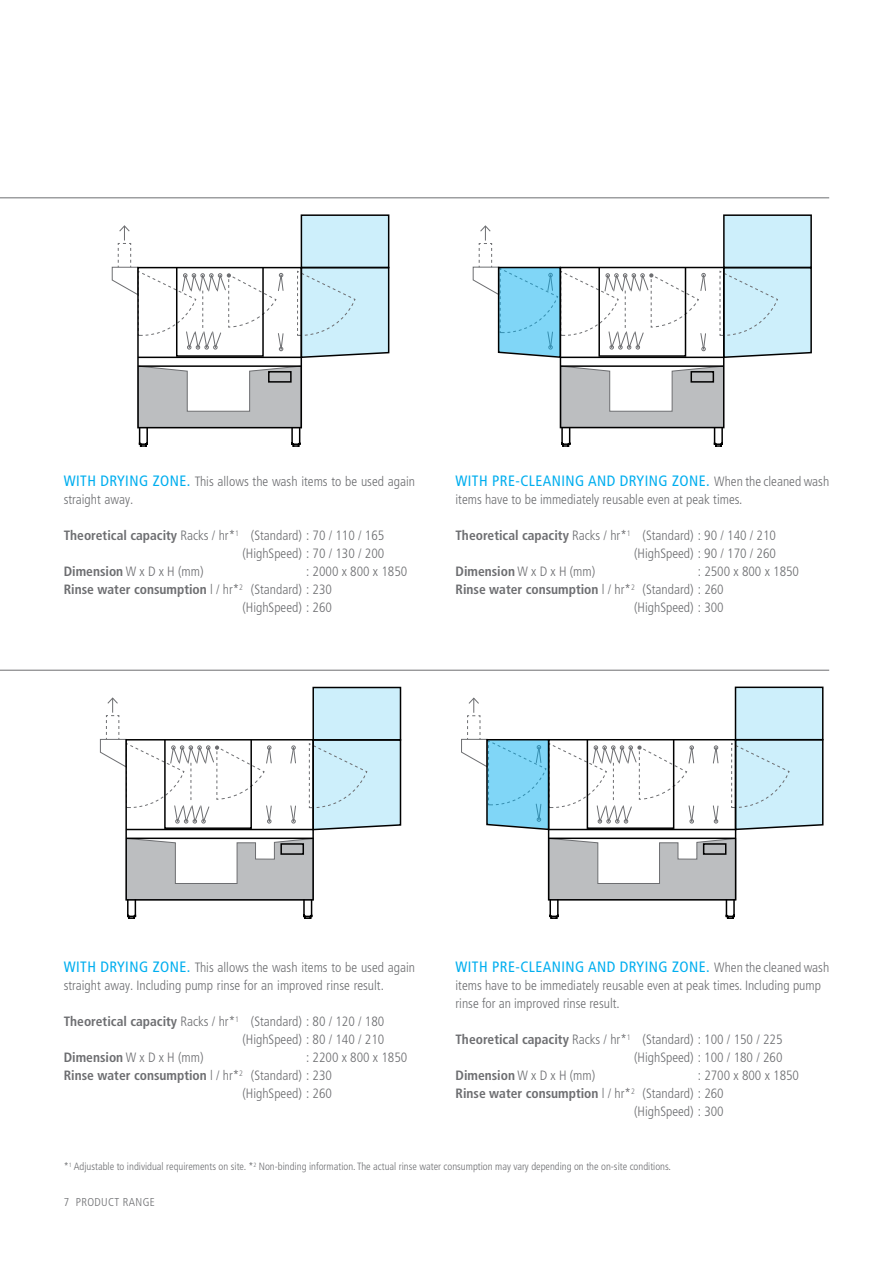
<style>
.page{position:relative;width:893px;height:1263px;background:#fff}
.page>*{position:absolute;margin:0;border:0;box-sizing:border-box;transform-origin:0 0}
.t1{font:condensed 15px "Frutiger LT Pro";letter-spacing:.03em;color:#00aeef}
.t2{font:300 condensed 13.5px/18px "Frutiger LT Pro";color:#6d6e71}
.t3{font:700 condensed 13.5px "Frutiger LT Pro";color:#6d6e71}
.t4{font:300 condensed 11.4px "Frutiger LT Pro";letter-spacing:.03em;color:#6d6e71}
.t5{font:300 condensed 10.5px "Frutiger LT Pro";color:#6d6e71}
.s1{font-weight:400;font-size:15px;color:#00aeef}
.s2{font-weight:700}
.s3{font-weight:300}
.s4{font-weight:300;font-size:13.5px;color:#6d6e71}
</style>
<div class="page">
<hr style="left:0;top:670px;width:829px;height:1px;background:#6d6e71">
<hr style="left:0;top:198px;width:829px;height:1px;background:#6d6e71">
<div style="left:176px;top:267px;width:88px;height:90px;border:2px solid #000"></div>
<hr style="left:138px;top:357px;width:164px;height:1px;background:#000">
<svg style="left:138px;top:365px;width:164px;height:82px"></svg>
<hr style="left:138px;top:365px;width:163px;height:2px;background:#000">
<svg style="left:111px;top:225px;width:173px;height:126px"></svg>
<svg style="left:297px;top:215px;width:93px;height:144px;background:#c9e7f2"></svg>
<div style="left:301px;top:214px;width:88px;height:54px;border:2px solid #000"></div>
<hr style="left:560px;top:357px;width:164px;height:1px;background:#000">
<svg style="left:560px;top:365px;width:164px;height:82px"></svg>
<hr style="left:561px;top:365px;width:162px;height:2px;background:#000">
<svg style="left:719px;top:217px;width:93px;height:142px;background:#cdebf6"></svg>
<div style="left:723px;top:214px;width:89px;height:54px;border:2px solid #000"></div>
<svg style="left:472px;top:225px;width:234px;height:134px"></svg>
<div style="left:164px;top:739px;width:88px;height:90px;border:2px solid #000"></div>
<hr style="left:126px;top:829px;width:188px;height:1px;background:#000">
<svg style="left:126px;top:837px;width:188px;height:82px"></svg>
<hr style="left:126px;top:837px;width:187px;height:2px;background:#000">
<svg style="left:100px;top:697px;width:172px;height:126px"></svg>
<svg style="left:290px;top:805px;width:6px;height:18px"></svg>
<svg style="left:290px;top:745px;width:6px;height:19px"></svg>
<svg style="left:309px;top:688px;width:93px;height:143px;background:#c4e2ed"></svg>
<div style="left:312px;top:687px;width:89px;height:54px;border:2px solid #000"></div>
<hr style="left:549px;top:829px;width:187px;height:1px;background:#000">
<svg style="left:548px;top:837px;width:188px;height:82px"></svg>
<hr style="left:549px;top:837px;width:187px;height:2px;background:#000">
<svg style="left:713px;top:805px;width:6px;height:18px"></svg>
<svg style="left:713px;top:745px;width:6px;height:19px"></svg>
<svg style="left:461px;top:697px;width:233px;height:134px"></svg>
<svg style="left:731px;top:687px;width:93px;height:144px;background:#c6e4ef"></svg>
<div style="left:735px;top:686px;width:88px;height:54px;border:2px solid #000"></div>
<p class="t2" style="left:64px;top:472px;width:353px"><span class="s1">WITH DRYING ZONE.</span> This allows the wash items to be used again straight away.</p>
<p class="t2" style="left:64px;top:526px;width:322px"><span class="s2">Theoretical capacity</span> Racks / hr*<sup>1</sup> (Standard) : 70 / 110 / 165</p>
<p class="t2" style="left:242px;top:544px;width:143px">(HighSpeed) : 70 / 130 / 200</p>
<p class="t3" style="left:64px;top:563px;width:141px">Dimension <span class="s3">W x D x H (mm)</span></p>
<p class="t2" style="left:306px;top:562px;width:103px">: 2000 x 800 x 1850</p>
<p class="t3" style="left:64px;top:581px;width:270px">Rinse water consumption <span class="s3">l / hr*</span><sup>2</sup> <span class="s3">(Standard) : 230</span></p>
<p class="t2" style="left:242px;top:598px;width:91px">(HighSpeed) : 260</p>
<p class="t1" style="left:455px;top:472px;width:375px">WITH PRE-CLEANING AND DRYING ZONE. <span class="s4">When the cleaned wash</span></p>
<p class="t2" style="left:455px;top:490px;width:288px">items have to be immediately reusable even at peak times.</p>
<p class="t2" style="left:455px;top:526px;width:322px"><span class="s2">Theoretical capacity</span> Racks / hr*<sup>1</sup> (Standard) : 90 / 140 / 210</p>
<p class="t2" style="left:634px;top:544px;width:143px">(HighSpeed) : 90 / 170 / 260</p>
<p class="t3" style="left:455px;top:563px;width:141px">Dimension <span class="s3">W x D x H (mm)</span></p>
<p class="t2" style="left:698px;top:562px;width:103px">: 2500 x 800 x 1850</p>
<p class="t3" style="left:455px;top:581px;width:270px">Rinse water consumption <span class="s3">l / hr*</span><sup>2</sup> <span class="s3">(Standard) : 260</span></p>
<p class="t2" style="left:634px;top:598px;width:91px">(HighSpeed) : 300</p>
<p class="t2" style="left:64px;top:958px;width:353px"><span class="s1">WITH DRYING ZONE.</span> This allows the wash items to be used again straight away. Including pump rinse for an improved rinse result.</p>
<p class="t2" style="left:64px;top:1012px;width:322px"><span class="s2">Theoretical capacity</span> Racks / hr*<sup>1</sup> (Standard) : 80 / 120 / 180</p>
<p class="t2" style="left:242px;top:1030px;width:143px">(HighSpeed) : 80 / 140 / 210</p>
<p class="t3" style="left:64px;top:1049px;width:141px">Dimension <span class="s3">W x D x H (mm)</span></p>
<p class="t2" style="left:306px;top:1048px;width:103px">: 2200 x 800 x 1850</p>
<p class="t3" style="left:64px;top:1067px;width:270px">Rinse water consumption <span class="s3">l / hr*</span><sup>2</sup> <span class="s3">(Standard) : 230</span></p>
<p class="t2" style="left:242px;top:1084px;width:91px">(HighSpeed) : 260</p>
<p class="t1" style="left:455px;top:958px;width:375px">WITH PRE-CLEANING AND DRYING ZONE. <span class="s4">When the cleaned wash</span></p>
<p class="t2" style="left:455px;top:976px;width:367px">items have to be immediately reusable even at peak times. Including pump rinse for an improved rinse result.</p>
<p class="t2" style="left:455px;top:1030px;width:329px"><span class="s2">Theoretical capacity</span> Racks / hr*<sup>1</sup> (Standard) : 100 / 150 / 225</p>
<p class="t2" style="left:634px;top:1048px;width:150px">(HighSpeed) : 100 / 180 / 260</p>
<p class="t3" style="left:455px;top:1067px;width:141px">Dimension <span class="s3">W x D x H (mm)</span></p>
<p class="t2" style="left:698px;top:1066px;width:103px">: 2700 x 800 x 1850</p>
<p class="t3" style="left:455px;top:1085px;width:270px">Rinse water consumption <span class="s3">l / hr*</span><sup>2</sup> <span class="s3">(Standard) : 260</span></p>
<p class="t2" style="left:634px;top:1102px;width:91px">(HighSpeed) : 300</p>
<p class="t5" style="left:64px;top:1161px;width:609px">*<sup>1</sup> Adjustable to individual requirements on site. *<sup>2</sup> Non-binding information. The actual rinse water consumption may vary depending on the on-site conditions.</p>
<p class="t4" style="left:64px;top:1196px;width:93px">7 PRODUCT RANGE</p>
</div>
